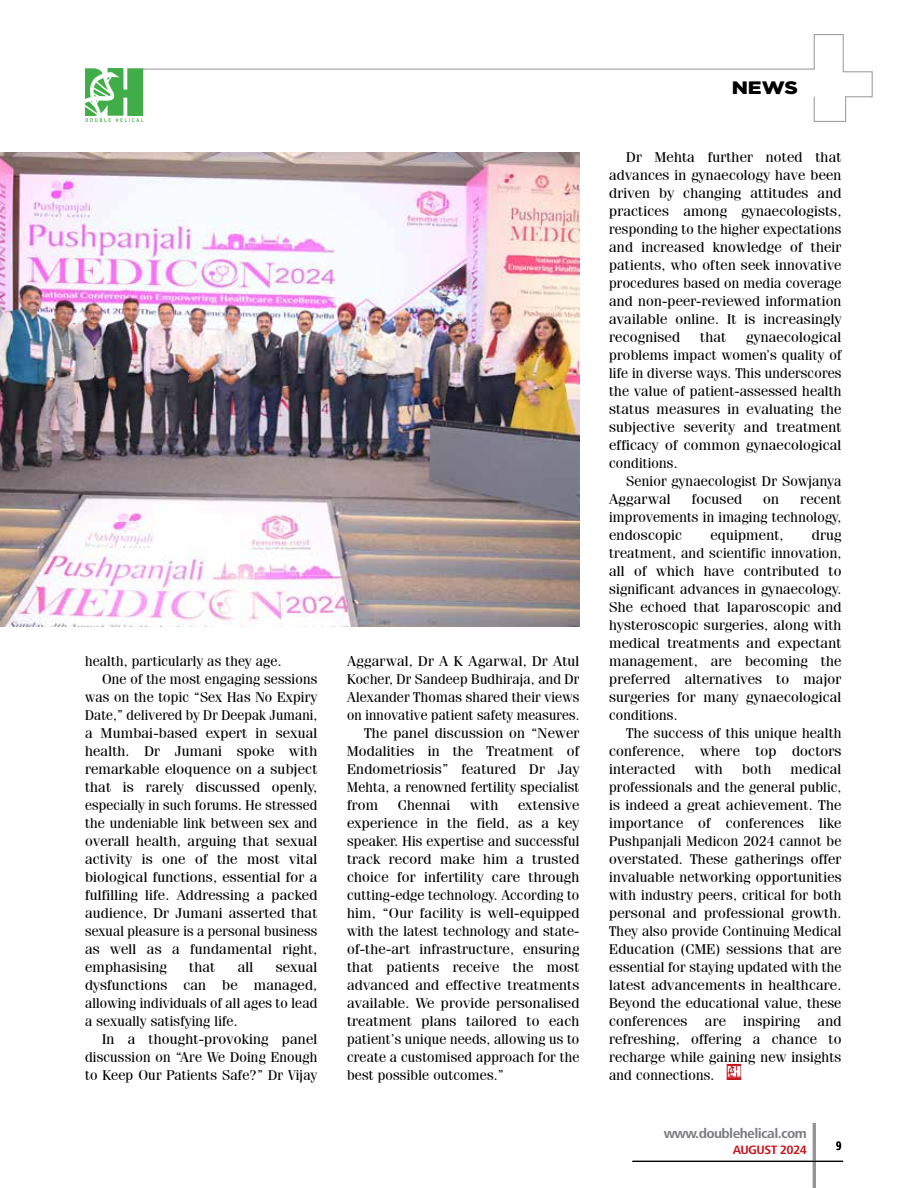
<style>
.page{position:relative;width:918px;height:1188px;background:#fff}
.page>*{position:absolute;margin:0;border:0;box-sizing:border-box;transform-origin:0 0}
.t1{font:900 18px "Gotham";color:#000;scale:1.15 1}
.t2{font:14.25px/18px "Fenice IT Cby BT";letter-spacing:.015em;color:#000;text-align:justify;scale:1.07 1}
.t3{font:14.25px/18px "Fenice IT Cby BT";letter-spacing:.015em;color:#000}
.t4{font:14.25px/18px "Fenice IT Cby BT";letter-spacing:.015em;color:#000;text-align:justify;scale:1.04 1}
.t5{font:700 condensed 13.5px "Frutiger LT Std";letter-spacing:-.04em;color:#7b7c7f;scale:1.15 1}
.t6{font:700 condensed 12px "Frutiger LT Std";letter-spacing:-.04em;color:#c4161c;scale:1.15 1}
.t7{font:700 12px "Frutiger Condensed BQ";color:#000;scale:.86 1}
</style>
<div class="page">
<svg style="left:143px;top:34px;width:730px;height:88px"></svg>
<svg style="left:85px;top:68px;width:58px;height:54px"></svg>
<hr style="left:813px;top:1123px;width:3px;height:65px;background:#939598">
<hr style="left:632px;top:1161px;width:211px;height:1px;background:#000">
<svg style="left:727px;top:1064px;width:14px;height:16px"></svg>
<img style="left:0;top:153px;width:579px;height:473px">
<p class="t3" style="left:85px;top:652px;width:198px">health, particularly as they age.</p>
<p class="t3" style="left:102px;top:670px;width:217px">One of the most engaging sessions</p>
<p class="t3" style="left:85px;top:688px;width:234px">was on the topic “Sex Has No Expiry</p>
<p class="t3" style="left:85px;top:706px;width:234px">Date,” delivered by Dr Deepak Jumani,</p>
<p class="t2" style="left:85px;top:724px;width:219px">a Mumbai-based expert in sexual</p>
<p class="t2" style="left:85px;top:742px;width:219px">health. Dr Jumani spoke with</p>
<p class="t2" style="left:85px;top:760px;width:219px">remarkable eloquence on a subject</p>
<p class="t2" style="left:85px;top:778px;width:219px">that is rarely discussed openly,</p>
<p class="t3" style="left:85px;top:796px;width:234px">especially in such forums. He stressed</p>
<p class="t3" style="left:85px;top:814px;width:234px">the undeniable link between sex and</p>
<p class="t2" style="left:85px;top:832px;width:219px">overall health, arguing that sexual</p>
<p class="t2" style="left:85px;top:850px;width:219px">activity is one of the most vital</p>
<p class="t2" style="left:85px;top:868px;width:219px">biological functions, essential for a</p>
<p class="t2" style="left:85px;top:886px;width:219px">fulfilling life. Addressing a packed</p>
<p class="t2" style="left:85px;top:904px;width:219px">audience, Dr Jumani asserted that</p>
<p class="t3" style="left:85px;top:922px;width:234px">sexual pleasure is a personal business</p>
<p class="t2" style="left:85px;top:940px;width:219px">as well as a fundamental right,</p>
<p class="t2" style="left:85px;top:958px;width:78px">emphasising</p>
<p class="t2" style="left:189px;top:958px;width:26px">that</p>
<p class="t2" style="left:238px;top:958px;width:16px">all</p>
<p class="t2" style="left:85px;top:958px;width:219px;text-indent:191px">sexual dysfunctions can be managed, allowing individuals of all ages to lead a sexually satisfying life.</p>
<p class="t2" style="left:85px;top:1030px;width:219px;text-indent:17px">In a thought-provoking panel discussion on “Are We Doing Enough to Keep Our Patients Safe?” Dr Vijay</p>
<p class="t2" style="left:347px;top:652px;width:219px">Aggarwal, Dr A K Agarwal, Dr Atul</p>
<p class="t3" style="left:347px;top:670px;width:234px">Kocher, Dr Sandeep Budhiraja, and Dr</p>
<p class="t3" style="left:347px;top:688px;width:234px">Alexander Thomas shared their views</p>
<p class="t3" style="left:347px;top:706px;width:234px">on innovative patient safety measures.</p>
<p class="t2" style="left:364px;top:724px;width:203px">The panel discussion on “Newer</p>
<p class="t2" style="left:347px;top:742px;width:219px">Modalities in the Treatment of</p>
<p class="t2" style="left:347px;top:760px;width:219px">Endometriosis” featured Dr Jay</p>
<p class="t3" style="left:347px;top:778px;width:234px">Mehta, a renowned fertility specialist</p>
<p class="t2" style="left:347px;top:796px;width:30px">from</p>
<p class="t2" style="left:398px;top:796px;width:51px">Chennai</p>
<p class="t2" style="left:470px;top:796px;width:28px">with</p>
<p class="t2" style="left:347px;top:796px;width:219px;text-indent:171px">extensive experience in the field, as a key speaker. His expertise and successful track record make him a trusted choice for infertility care through cutting-edge technology. According to him, “Our facility is well-equipped with the latest technology and state&shy;of-the-art infrastructure, ensuring that patients receive the most advanced and effective treatments available. We provide personalised treatment plans tailored to each patient’s unique needs, allowing us to create a customised approach for the best possible outcomes.”</p>
<p class="t1" style="left:732px;top:75px;width:59px">NEWS</p>
<p class="t2" style="left:609px;top:148px;width:219px;text-indent:17px">Dr Mehta further noted that advances in gynaecology have been driven by changing attitudes and practices among gynaecologists, responding to the higher expectations and increased knowledge of their patients, who often seek innovative procedures based on media coverage and non-peer-reviewed information available online. It is increasingly recognised</p>
<p class="t2" style="left:609px;top:328px;width:219px;text-indent:137px">gynaecological problems impact women’s quality of life in diverse ways. This underscores the value of patient-assessed health status measures in evaluating the subjective severity and treatment efficacy of common gynaecological conditions.</p>
<p class="t3" style="left:609px;top:472px;width:234px;text-indent:17px">Senior gynaecologist Dr Sowjanya<br>Aggarwal</p>
<p class="t2" style="left:700px;top:328px;width:26px">that</p>
<p class="t2" style="left:692px;top:490px;width:49px">focused</p>
<p class="t2" style="left:763px;top:490px;width:16px">on</p>
<p class="t2" style="left:609px;top:490px;width:219px;text-indent:191px">recent improvements in imaging technology, endoscopic</p>
<p class="t2" style="left:609px;top:526px;width:219px;text-indent:203px">drug treatment, and scientific innovation, all of which have contributed to significant advances in gynaecology.<br>She echoed that laparoscopic and hysteroscopic surgeries, along with medical treatments and expectant management, are becoming the preferred alternatives to major surgeries for many gynaecological conditions.</p>
<p class="t4" style="left:609px;top:724px;width:225px;text-indent:17px">The success of this unique health conference, where top doctors interacted</p>
<p class="t2" style="left:710px;top:526px;width:70px">equipment,</p>
<p class="t2" style="left:609px;top:760px;width:219px;text-indent:181px">medical professionals and the general public, is indeed a great achievement. The importance of conferences like Pushpanjali Medicon 2024 cannot be overstated. These gatherings offer invaluable networking opportunities with industry peers, critical for both personal and professional growth.<br>They also provide Continuing Medical Education (CME) sessions that are essential for staying updated with the latest advancements in healthcare.<br>Beyond the educational value, these conferences are inspiring and refreshing, offering a chance to recharge while gaining new insights and connections.</p>
<p class="t2" style="left:695px;top:760px;width:28px">with</p>
<p class="t2" style="left:742px;top:760px;width:29px">both</p>
<p class="t5" style="left:664px;top:1125px;width:126px">www.doublehelical.com</p>
<p class="t6" style="left:733px;top:1143px;width:66px">AUGUST 2024</p>
<p class="t7" style="left:836px;top:1138px;width:8px">9</p>
</div>
